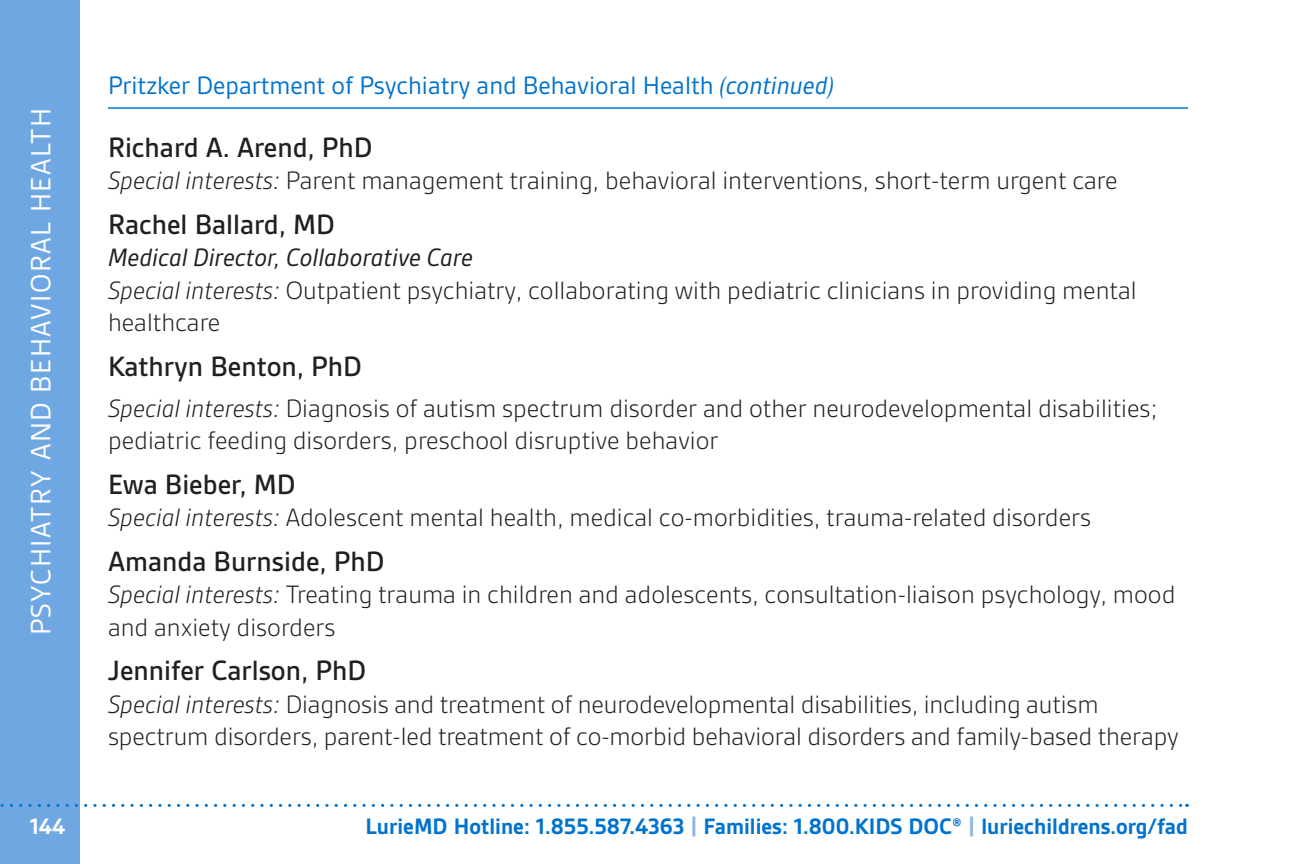
<style>
.page{position:relative;width:1296px;height:864px;background:#fff}
.page>*{position:absolute;margin:0;border:0;box-sizing:border-box;transform-origin:0 0}
.t1{font:500 30px "Gesta";color:#231f20}
.t2{font:30px "Gesta";letter-spacing:.05em;color:#fff}
.t3{font:300 27px/32.4px "Gesta";color:#231f20}
.t4{font:27px "Gesta";color:#0073ce}
.t5{font:700 24px "Gesta";color:#0073ce}
.t6{font:700 24px "Gesta";color:#fff}
.s1{font-style:italic}
.s2{font-weight:400;font-style:italic}
.s3{color:#8bb5e8}
</style>
<div class="page">
<div style="left:0;top:0;width:79px;height:864px;background:#6fa7e3"></div>
<svg style="left:0;top:804px;width:1187px;height:3px"></svg>
<hr style="left:108px;top:107px;width:1080px;height:2px;background:#0073ce">
<p class="t2" style="left:25px;top:635px;width:529px;rotate:-90deg">PSYCHIATRY AND BEHAVIORAL HEALTH</p>
<p class="t4" style="left:108px;top:71px;width:728px">Pritzker Department of Psychiatry and Behavioral Health <span class="s1">(continued)</span></p>
<p class="t1" style="left:108px;top:131px;width:266px">Richard A. Arend, PhD</p>
<p class="t3" style="left:108px;top:165px;width:1011px"><span class="s1">Special interests:</span> Parent management training, behavioral interventions, short-term urgent care</p>
<p class="t1" style="left:108px;top:208px;width:228px">Rachel Ballard, MD</p>
<p class="t3" style="left:108px;top:242px;width:1030px"><span class="s2">Medical Director, Collaborative Care<br></span><span class="s1">Special interests:</span> Outpatient psychiatry, collaborating with pediatric clinicians in providing mental healthcare</p>
<p class="t1" style="left:108px;top:350px;width:255px">Kathryn Benton, PhD</p>
<p class="t3" style="left:108px;top:392px;width:1051px"><span class="s1">Special interests:</span> Diagnosis of autism spectrum disorder and other neurodevelopmental disabilities; pediatric feeding disorders, preschool disruptive behavior</p>
<p class="t1" style="left:108px;top:468px;width:189px">Ewa Bieber, MD</p>
<p class="t3" style="left:108px;top:502px;width:985px"><span class="s1">Special interests:</span> Adolescent mental health, medical co-morbidities, trauma-related disorders</p>
<p class="t1" style="left:108px;top:545px;width:278px">Amanda Burnside, PhD</p>
<p class="t3" style="left:108px;top:579px;width:1069px"><span class="s1">Special interests:</span> Treating trauma in children and adolescents, consultation-liaison psychology, mood and anxiety disorders</p>
<p class="t1" style="left:108px;top:655px;width:260px">Jennifer Carlson, PhD</p>
<p class="t3" style="left:108px;top:688px;width:1072px"><span class="s1">Special interests:</span> Diagnosis and treatment of neurodevelopmental disabilities, including autism spectrum disorders, parent-led treatment of co-morbid behavioral disorders and family-based therapy</p>
<p class="t6" style="left:30px;top:813px;width:37px">144</p>
<p class="t5" style="left:366px;top:813px;width:824px">LurieMD Hotline: 1.855.587.4363 <span class="s3">|</span> Families: 1.800.KIDS DOC® <span class="s3">|</span> luriechildrens.org/fad</p>
</div>
